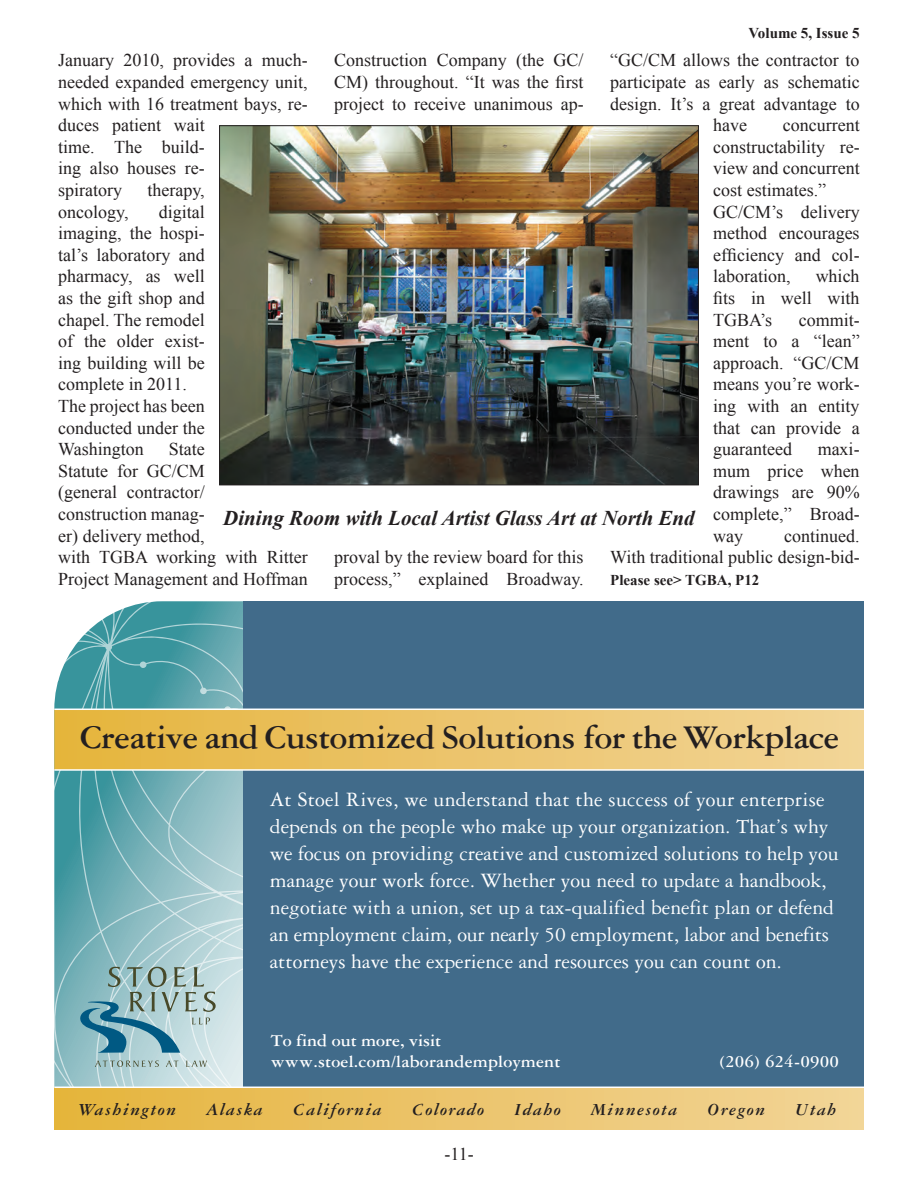
<style>
.page{position:relative;width:918px;height:1188px;background:#fff}
.page>*{position:absolute;margin:0;border:0;box-sizing:border-box;transform-origin:0 0}
.t1{font:700 35.25px "Garamond Three";letter-spacing:-.01em;color:#231f20}
.t2{font:21.75px/27px "Garamond Three";color:#fff}
.t3{font:italic 700 21px "Times New Roman";color:#231f20}
.t4{font:18px/21.6px "Times New Roman";color:#231f20}
.t5{font:italic 700 18px "Garamond Three";letter-spacing:.07em;color:#231f20}
.t6{font:700 18px/21px "Garamond Three";letter-spacing:.01em;color:#fff}
.t7{font:700 18px "Garamond Three";letter-spacing:.035em;color:#fff}
.t8{font:700 15px "Times New Roman";color:#231f20}
</style>
<div class="page">
<img style="left:221px;top:128px;width:476px;height:355px">
<svg style="left:54px;top:601px;width:450px;height:529px;background:#82b8bd"></svg>
<svg style="left:140px;top:661px;width:7px;height:7px"></svg>
<div style="left:243px;top:601px;width:621px;height:486px;background:#416b8a"></div>
<svg style="left:75px;top:967px;width:141px;height:86px;background:#8db4bb"></svg>
<svg style="left:95px;top:1061px;width:64px;height:6px"></svg>
<svg style="left:166px;top:1061px;width:13px;height:6px"></svg>
<svg style="left:186px;top:1061px;width:21px;height:6px"></svg>
<div style="left:54px;top:1087px;width:810px;height:42px;background:linear-gradient(to right,#e5b43d,#f2d599)"></div>
<hr style="left:54px;top:1087px;width:810px;height:1px;background:#fff">
<div style="left:54px;top:709px;width:810px;height:61px;background:linear-gradient(to right,#e5b43d,#f2d599)"></div>
<hr style="left:54px;top:769px;width:810px;height:2px;background:#fff">
<hr style="left:54px;top:709px;width:810px;height:1px;background:#fff">
<p class="t8" style="left:749px;top:22px;width:113px">Volume 5, Issue 5</p>
<p class="t4" style="left:58px;top:49px;width:251px">January 2010, provides a much&shy;needed expanded emergency unit, which with 16 treatment bays, re&shy;duces patient wait<br>time. The build-<br>ing also houses re-<br>spiratory</p>
<p class="t4" style="left:334px;top:49px;width:251px;text-align:justify">Construction Company (the GC/ CM) throughout. “It was the first project to receive unanimous ap-</p>
<p class="t4" style="left:610px;top:49px;width:251px;text-align:center">“GC/CM allows the contractor to participate as early as schematic design. It’s a great advantage to have</p>
<p class="t4" style="left:713px;top:114px;width:148px;text-indent:69px">concurrent constructability re&shy;view and concurrent cost estimates.”<br>GC/CM’s delivery method encourages efficiency and col&shy;laboration,</p>
<p class="t4" style="left:147px;top:179px;width:59px">therapy,</p>
<p class="t4" style="left:58px;top:201px;width:148px;text-indent:100px">digital imaging, the hospi&shy;tal’s laboratory and pharmacy, as well as the gift shop and chapel. The remodel of the older exist&shy;ing building will be complete in 2011.<br>The project has been conducted under the<br>Washington</p>
<p class="t4" style="left:58px;top:201px;width:72px">oncology,</p>
<p class="t4" style="left:713px;top:265px;width:148px;text-align:justify;text-indent:102px">which fits in well with TGBA’s</p>
<p class="t4" style="left:713px;top:309px;width:148px;text-align:justify;text-indent:85px">commit&shy;ment to a “lean” approach. “GC/CM means you’re work&shy;ing with an entity that can provide a guaranteed</p>
<p class="t4" style="left:713px;top:438px;width:148px;text-align:justify;text-indent:104px">maxi&shy;mum price when drawings are 90% complete,” Broad&shy;way</p>
<p class="t4" style="left:58px;top:438px;width:251px;text-indent:110px">State<br>Statute for GC/CM<br>(general contractor/<br>construction manag-<br>er) delivery method,<br>with TGBA working with Ritter<br>Project Management and Hoffman</p>
<p class="t3" style="left:223px;top:504px;width:473px">Dining Room with Local Artist Glass Art at North End</p>
<p class="t4" style="left:610px;top:525px;width:251px;text-align:right">continued.<br>With traditional public design-bid-</p>
<p class="t4" style="left:334px;top:546px;width:251px">proval by the review board for this process,” explained Broadway.</p>
<p class="t8" style="left:610px;top:569px;width:151px">Please see&gt; TGBA, P12</p>
<h1 class="t1" style="left:80px;top:718px;width:761px">Creative and Customized Solutions for the Workplace</h1>
<p class="t2" style="left:270px;top:786px;width:571px">At Stoel Rives, we understand that the success of your enterprise depends on the people who make up your organization. That’s why we focus on providing creative and customized solutions to help you manage your work force. Whether you need to update a handbook, negotiate with a union, set up a tax-qualified benefit plan or defend an employment claim, our nearly 50 employment, labor and benefits attorneys have the experience and resources you can count on.</p>
<p class="t6" style="left:271px;top:1030px;width:291px">To find out more, visit www.stoel.com/laborandemployment</p>
<p class="t7" style="left:720px;top:1051px;width:120px">(206) 624-0900</p>
<p class="t5" style="left:79px;top:1099px;width:99px">Washington</p>
<p class="t5" style="left:206px;top:1099px;width:58px">Alaska</p>
<p class="t5" style="left:293px;top:1099px;width:90px">California</p>
<p class="t5" style="left:412px;top:1099px;width:74px">Colorado</p>
<p class="t5" style="left:515px;top:1099px;width:48px">Idaho</p>
<p class="t5" style="left:591px;top:1099px;width:88px">Minnesota</p>
<p class="t5" style="left:708px;top:1099px;width:59px">Oregon</p>
<p class="t5" style="left:795px;top:1099px;width:42px">Utah</p>
<p class="t4" style="left:444px;top:1143px;width:31px">-11-</p>
</div>
